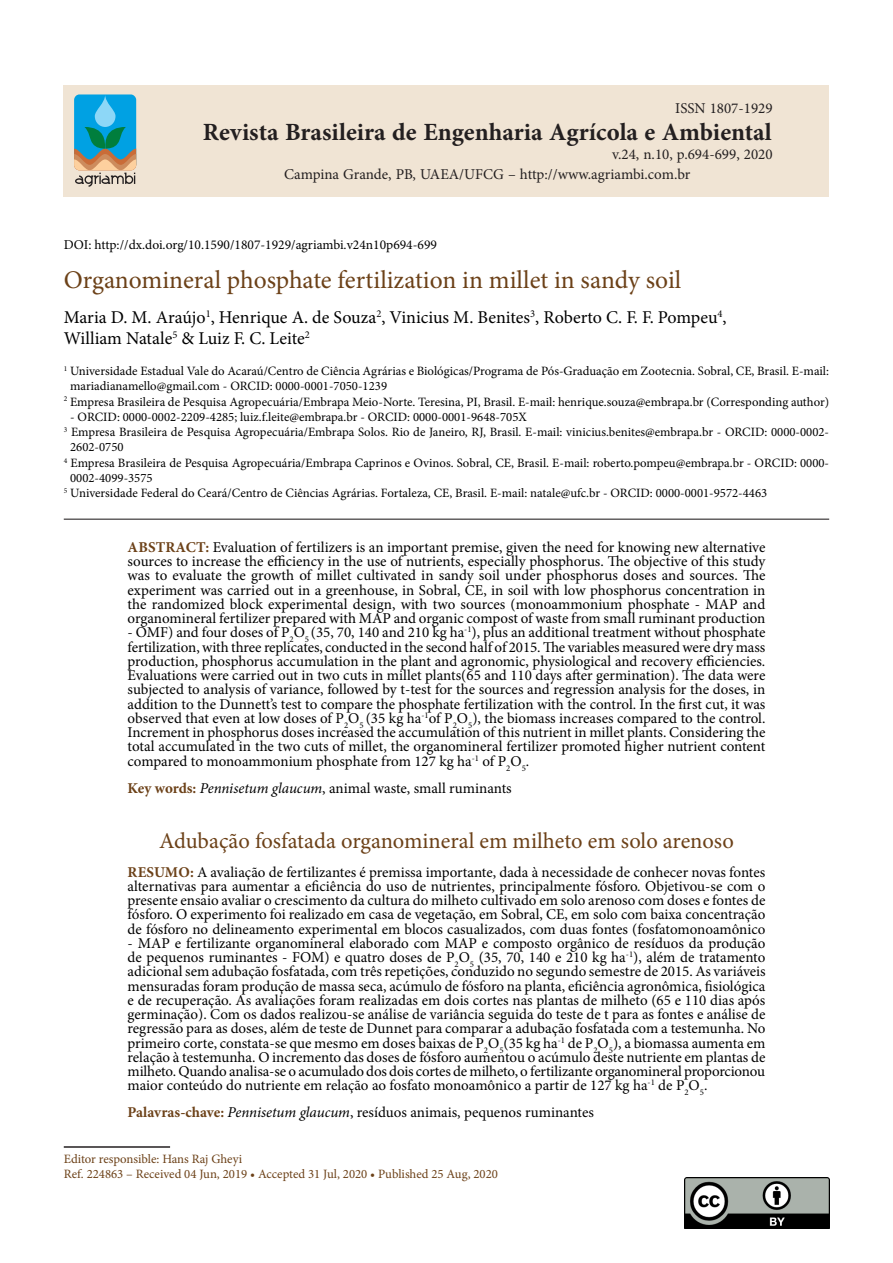
<style>
.page{position:relative;width:893px;height:1263px;background:#fff}
.page>*{position:absolute;margin:0;border:0;box-sizing:border-box;transform-origin:0 0}
.Titulo_RBEAA{font:25.5px "Minion Pro";color:#6c4118}
.Corpo_do_Texto{font:700 24.75px "Minion Pro";letter-spacing:-.005em;color:#231f20}
.Texto_Resumo_RBEAA{font:22.5px "Minion Pro";color:#6c4118}
.Autores_RBEAA{font:18px "Minion Pro";color:#000}
.Texto_Resumo_RBEAA-2{font:15px/14.2px "Minion Pro";color:#000;text-align:justify}
.Corpo_do_Texto-2{font:15px "Minion Pro";color:#231f20}
.t1{font:13.5px "Minion Pro";color:#000}
.t2{font:12.75px/15.3px "Minion Pro";color:#000}
.t3{font:12.75px "Minion Pro";color:#6c4118}
.s1{font-weight:700;color:#6c4118}
.s2{font-style:italic}
</style>
<div class="page">
<div style="left:64px;top:85px;width:765px;height:111px;background:#f0e4d4"></div>
<svg style="left:74px;top:94px;width:62px;height:93px;background:#54a3b5"></svg>
<hr style="left:64px;top:519px;width:765px;height:1px;background:#231f20">
<img style="left:684px;top:1178px;width:145px;height:51px">
<hr style="left:64px;top:1146px;width:106px;height:2px;background:#231f20">
<p class="Corpo_do_Texto-2" style="left:675px;top:99px;width:99px">ISSN 1807-1929</p>
<p class="Corpo_do_Texto-2" style="left:612px;top:145px;width:162px">v.24, n.10, p.694-699, 2020</p>
<p class="Corpo_do_Texto" style="left:203px;top:115px;width:570px">Revista Brasileira de Engenharia Agrícola e Ambiental</p>
<p class="Corpo_do_Texto-2" style="left:284px;top:164px;width:408px">Campina Grande, PB, UAEA/UFCG – http://www.agriambi.com.br</p>
<p class="t1" style="left:64px;top:235px;width:375px">DOI: http://dx.doi.org/10.1590/1807-1929/agriambi.v24n10p694-699</p>
<p class="Titulo_RBEAA" style="left:64px;top:263px;width:619px">Organomineral phosphate fertilization in millet in sandy soil</p>
<p class="Autores_RBEAA" style="left:64px;top:305px;width:664px">Maria D. M. Araújo<sup>1</sup>, Henrique A. de Souza<sup>2</sup>, Vinicius M. Benites<sup>3</sup>, Roberto C. F. F. Pompeu<sup>4</sup>,</p>
<p class="Autores_RBEAA" style="left:64px;top:327px;width:248px">William Natale<sup>5</sup> &amp; Luiz F. C. Leite<sup>2</sup></p>
<p class="t2" style="left:70px;top:363px;width:760px;text-indent:-6px"><sup>1</sup> Universidade Estadual Vale do Acaraú/Centro de Ciência Agrárias e Biológicas/Programa de Pós-Graduação em Zootecnia. Sobral, CE, Brasil. E-mail: mariadianamello@gmail.com - ORCID: 0000-0001-7050-1239</p>
<p class="t2" style="left:64px;top:394px;width:767px"><sup>2</sup> Empresa Brasileira de Pesquisa Agropecuária/Embrapa Meio-Norte. Teresina, PI, Brasil. E-mail: henrique.souza@embrapa.br (Corresponding author)</p>
<p class="t2" style="left:70px;top:409px;width:458px">- ORCID: 0000-0002-2209-4285; luiz.f.leite@embrapa.br - ORCID: 0000-0001-9648-705X</p>
<p class="t2" style="left:70px;top:424px;width:760px;text-indent:-6px"><sup>3</sup> Empresa Brasileira de Pesquisa Agropecuária/Embrapa Solos. Rio de Janeiro, RJ, Brasil. E-mail: vinicius.benites@embrapa.br - ORCID: 0000-0002-<br>2602-0750</p>
<p class="t2" style="left:70px;top:455px;width:760px;text-indent:-6px"><sup>4</sup> Empresa Brasileira de Pesquisa Agropecuária/Embrapa Caprinos e Ovinos. Sobral, CE, Brasil. E-mail: roberto.pompeu@embrapa.br - ORCID: 0000-<br>0002-4099-3575</p>
<p class="t2" style="left:64px;top:486px;width:705px"><sup>5</sup> Universidade Federal do Ceará/Centro de Ciências Agrárias. Fortaleza, CE, Brasil. E-mail: natale@ufc.br - ORCID: 0000-0001-9572-4463</p>
<p class="Texto_Resumo_RBEAA-2" style="left:128px;top:540px;width:639px"><span class="s1">ABSTRACT:</span> Evaluation of fertilizers is an important premise, given the need for knowing new alternative sources to increase the efficiency in the use of nutrients, especially phosphorus. The objective of this study was to evaluate the growth of millet cultivated in sandy soil under phosphorus doses and sources. The experiment was carried out in a greenhouse, in Sobral, CE, in soil with low phosphorus concentration in the randomized block experimental design, with two sources (monoammonium phosphate - MAP and organomineral fertilizer prepared with MAP and organic compost of waste from small ruminant production</p>
<p class="Texto_Resumo_RBEAA-2" style="left:128px;top:625px;width:639px">- OMF) and four doses of P<sub>2</sub>O<sub>5</sub> (35, 70, 140 and 210 kg ha<sup>-1</sup>), plus an additional treatment without phosphate fertilization, with three replicates, conducted in the second half of 2015. The variables measured were dry mass production, phosphorus accumulation in the plant and agronomic, physiological and recovery efficiencies.<br>Evaluations were carried out in two cuts in millet plants(65 and 110 days after germination). The data were subjected to analysis of variance, followed by t-test for the sources and regression analysis for the doses, in addition to the Dunnett’s test to compare the phosphate fertilization with the control. In the first cut, it was observed that even at low doses of P<sub>2</sub>O<sub>5</sub> (35 kg ha<sup>-1</sup>of P<sub>2</sub>O<sub>5</sub>), the biomass increases compared to the control.<br>Increment in phosphorus doses increased the accumulation of this nutrient in millet plants. Considering the total accumulated in the two cuts of millet, the organomineral fertilizer promoted higher nutrient content compared to monoammonium phosphate from 127 kg ha<sup>-1</sup> of P<sub>2</sub>O<sub>5</sub>.</p>
<p class="Texto_Resumo_RBEAA-2" style="left:128px;top:781px;width:386px"><span class="s1">Key words:</span> <span class="s2">Pennisetum glaucum</span>, animal waste, small ruminants</p>
<p class="Texto_Resumo_RBEAA" style="left:159px;top:826px;width:576px">Adubação fosfatada organomineral em milheto em solo arenoso</p>
<p class="Texto_Resumo_RBEAA-2" style="left:128px;top:865px;width:639px"><span class="s1">RESUMO:</span> A avaliação de fertilizantes é premissa importante, dada à necessidade de conhecer novas fontes alternativas para aumentar a eficiência do uso de nutrientes, principalmente fósforo. Objetivou-se com o presente ensaio avaliar o crescimento da cultura do milheto cultivado em solo arenoso com doses e fontes de fósforo. O experimento foi realizado em casa de vegetação, em Sobral, CE, em solo com baixa concentração de fósforo no delineamento experimental em blocos casualizados, com duas fontes (fosfatomonoamônico</p>
<p class="Texto_Resumo_RBEAA-2" style="left:128px;top:936px;width:640px">- MAP e fertilizante organomineral elaborado com MAP e composto orgânico de resíduos da produção de pequenos ruminantes - FOM) e quatro doses de P<sub>2</sub>O<sub>5</sub> (35, 70, 140 e 210 kg ha<sup>-1</sup>), além de tratamento adicional sem adubação fosfatada, com três repetições, conduzido no segundo semestre de 2015. As variáveis mensuradas foram produção de massa seca, acúmulo de fósforo na planta, eficiência agronômica, fisiológica e de recuperação. As avaliações foram realizadas em dois cortes nas plantas de milheto (65 e 110 dias após germinação). Com os dados realizou-se análise de variância seguida do teste de t para as fontes e análise de regressão para as doses, além de teste de Dunnet para comparar a adubação fosfatada com a testemunha. No primeiro corte, constata-se que mesmo em doses baixas de P<sub>2</sub>O<sub>5</sub>(35 kg ha<sup>-1</sup> de P<sub>2</sub>O<sub>5</sub>), a biomassa aumenta em relação à testemunha. O incremento das doses de fósforo aumentou o acúmulo deste nutriente em plantas de milheto. Quando analisa-se o acumulado dos dois cortes de milheto, o fertilizante organomineral proporcionou maior conteúdo do nutriente em relação ao fosfato monoamônico a partir de 127 kg ha<sup>-1</sup> de P<sub>2</sub>O<sub>5</sub>.</p>
<p class="Texto_Resumo_RBEAA-2" style="left:128px;top:1105px;width:468px"><span class="s1">Palavras-chave:</span> <span class="s2">Pennisetum glaucum</span>, resíduos animais, pequenos ruminantes</p>
<p class="t3" style="left:64px;top:1150px;width:180px">Editor responsible: Hans Raj Gheyi</p>
<p class="t3" style="left:64px;top:1165px;width:436px">Ref. 224863 – Received 04 Jun, 2019 • Accepted 31 Jul, 2020 • Published 25 Aug, 2020</p>
</div>
